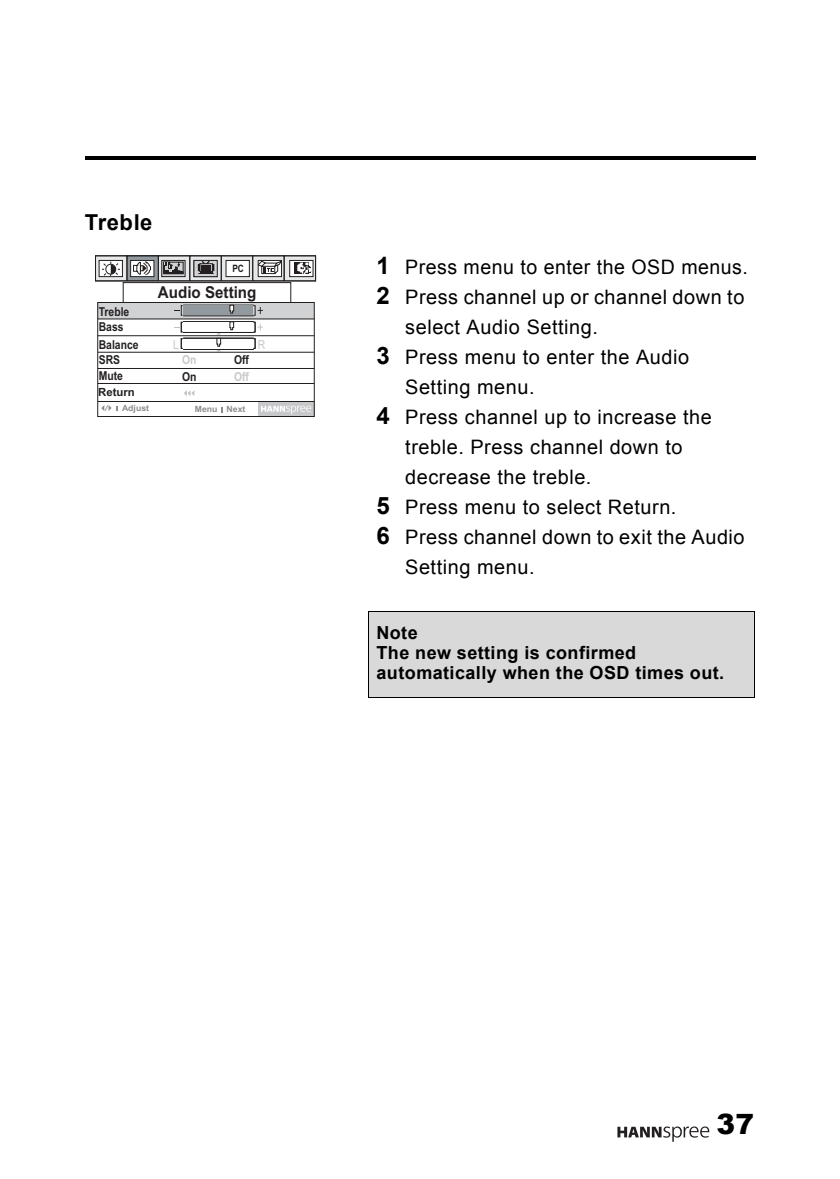
<style>
.page{position:relative;width:840px;height:1179px;background:#fff}
.page>*{position:absolute;margin:0;border:0;box-sizing:border-box;transform-origin:0 0}
.t1{font:900 28px "Arial";color:#000}
.t2{font:700 22px "Arial";letter-spacing:.025em;color:#000}
.t3{font:20px "Arial";letter-spacing:.025em;color:#000}
.t4{font:700 18px/20px "Arial";letter-spacing:.025em;color:#000}
.t5{font:700 16.4px "Arial";color:#231f20;scale:.93 1}
.t6{font:700 12.2px/15.6px "Arial";color:#231f20;scale:.85 1}
.t7{font:700 12.2px "Arial";color:#c7c8ca;scale:.85 1}
.t8{font:12.2px "Arial";color:#c7c8ca;scale:.85 1}
.t9{font:700 11.2px "Arial";color:#231f20}
.t10{font:700 10.2px "Arial Narrow";color:#231f20}
.t11{font:700 8.6px "Arial";color:#8a8c8f}
.s1{font-weight:700;font-size:24px}
</style>
<div class="page">
<svg style="left:617px;top:1126px;width:92px;height:15px"></svg>
<hr style="left:85px;top:156px;width:671px;height:4px;background:#000">
<div style="left:369px;top:611px;width:385px;height:86px;background:#d9d9d9"></div>
<hr style="left:368px;top:611px;width:1px;height:85px;background:#000">
<hr style="left:754px;top:611px;width:1px;height:85px;background:#000">
<hr style="left:368px;top:610px;width:387px;height:1px;background:#000">
<hr style="left:368px;top:696px;width:387px;height:1px;background:#000">
<svg style="left:95px;top:255px;width:221px;height:162px"></svg>
<p class="t2" style="left:85px;top:210px;width:69px">Treble</p>
<p class="t6" style="left:99px;top:305px;width:38px">Treble<br>Bass</p>
<p class="t6" style="left:99px;top:338px;width:48px">Balance<br>SRS</p>
<p class="t10" style="left:232px;top:262px;width:13px">PC</p>
<p class="t5" style="left:158px;top:286px;width:107px">Audio Setting</p>
<p class="t8" style="left:173px;top:338px;width:8px">L</p>
<p class="t8" style="left:258px;top:338px;width:10px">R</p>
<p class="t7" style="left:182px;top:356px;width:18px">On</p>
<p class="t6" style="left:234px;top:353px;width:19px">Off</p>
<p class="t6" style="left:99px;top:369px;width:30px">Mute</p>
<p class="t6" style="left:182px;top:370px;width:18px">On</p>
<p class="t7" style="left:234px;top:372px;width:19px">Off</p>
<p class="t9" style="left:98px;top:388px;width:38px">Return</p>
<p class="t11" style="left:122px;top:405px;width:29px">Adjust</p>
<p class="t11" style="left:195px;top:406px;width:52px">Menu Next</p>
<p class="t3" style="left:376px;top:256px;width:373px"><span class="s1">1</span> Press menu to enter the OSD menus.</p>
<p class="t3" style="left:376px;top:286px;width:370px"><span class="s1">2</span> Press channel up or channel down to</p>
<p class="t3" style="left:405px;top:316px;width:194px">select Audio Setting.</p>
<p class="t3" style="left:376px;top:346px;width:314px"><span class="s1">3</span> Press menu to enter the Audio</p>
<p class="t3" style="left:405px;top:376px;width:131px">Setting menu.</p>
<p class="t3" style="left:376px;top:406px;width:337px"><span class="s1">4</span> Press channel up to increase the</p>
<p class="t3" style="left:405px;top:436px;width:279px">treble. Press channel down to</p>
<p class="t3" style="left:405px;top:466px;width:188px">decrease the treble.</p>
<p class="t3" style="left:376px;top:496px;width:302px"><span class="s1">5</span> Press menu to select Return.</p>
<p class="t3" style="left:376px;top:526px;width:370px"><span class="s1">6</span> Press channel down to exit the Audio</p>
<p class="t3" style="left:405px;top:556px;width:131px">Setting menu.</p>
<p class="t4" style="left:376px;top:623px;width:349px">Note<br>The new setting is confirmed automatically when the OSD times out.</p>
<h1 class="t1" style="left:717px;top:1103px;width:39px">37</h1>
</div>
